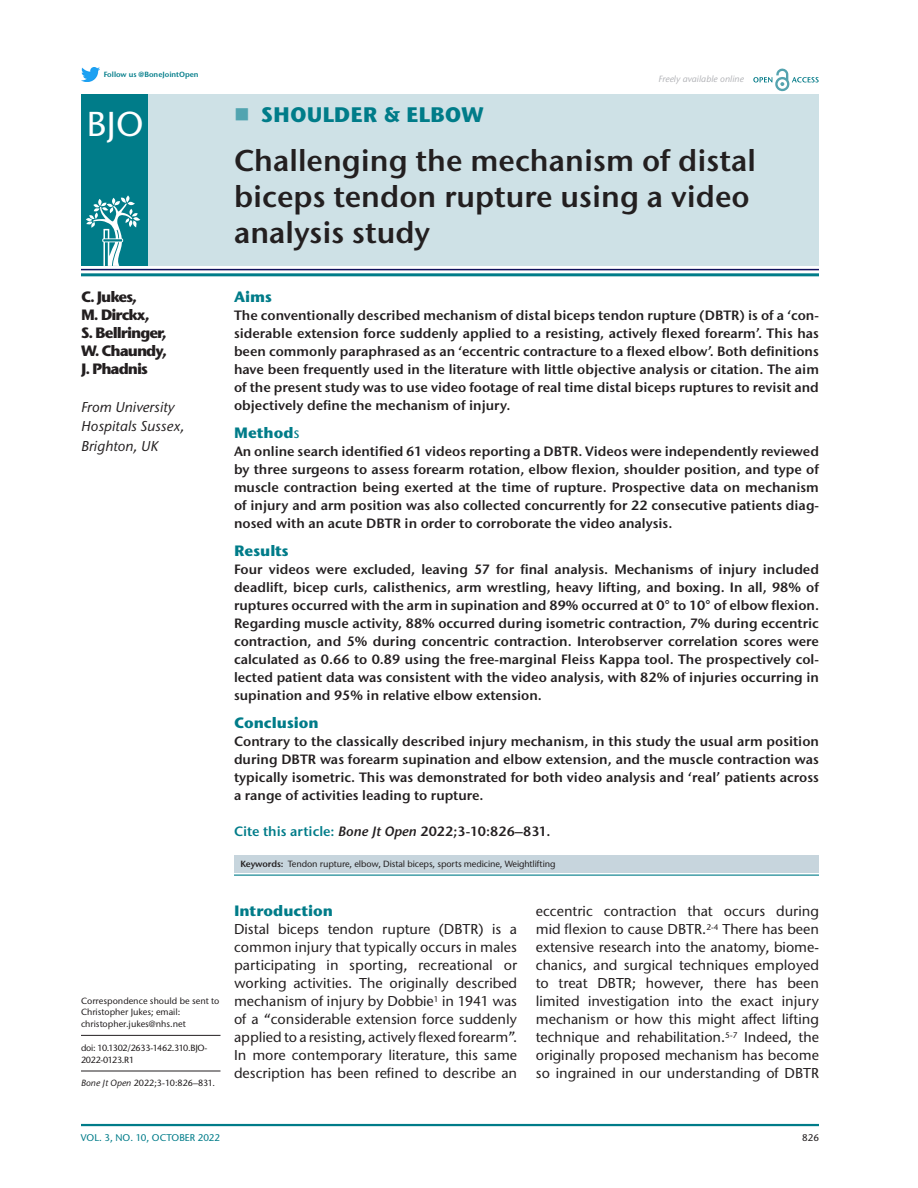
<style>
.page{position:relative;width:918px;height:1188px;background:#fff}
.page>*{position:absolute;margin:0;border:0;box-sizing:border-box;transform-origin:0 0}
.t1{font:500 34.5px "Stone Sans ITC Pro";color:#fff}
.t2{font:600 30px/36px "Stone Sans ITC Pro";color:#231f20}
.t3{font:700 21px "Stone Sans ITC Pro";color:#007c89}
.t4{font:700 15px/18px "Stone Sans ITC Pro";letter-spacing:-.07em;color:#231f20}
.t5{font:700 15px "Stone Sans ITC Pro";color:#007c89}
.t6{font:500 14.25px/18px "Stone Sans ITC Pro";color:#231f20;text-align:justify}
.t7{font:italic 500 14.25px/19.5px "Stone Sans ITC Pro";color:#231f20}
.t8{font:600 13.5px/18px "Stone Sans ITC Pro";color:#231f20;text-align:justify}
.t9{font:500 9.75px "Stone Sans ITC Pro";color:#007c89}
.t10{font:500 9.75px "Stone Sans ITC Pro";color:#231f20}
.t11{font:500 9px/12px "Stone Sans ITC Pro";letter-spacing:-.01em;color:#231f20}
.t12{font:500 9px/12px "Stone Sans ITC Pro";letter-spacing:-.03em;color:#231f20}
.t13{font:italic 500 9px "Stone Sans ITC Pro";color:#b2b3b7}
.t14{font:600 7.5px "Stone Sans ITC Pro";color:#007c89}
.s1{font-style:italic}
.s2{font-weight:500}
.s3{color:#007c89}
.s4{font-weight:600}
</style>
<div class="page">
<hr style="left:81px;top:1124px;width:738px;height:2px;background:#007c89">
<img style="left:81px;top:67px;width:18px;height:15px">
<svg style="left:753px;top:69px;width:66px;height:22px"></svg>
<div style="left:234px;top:855px;width:585px;height:18px;background:#c7d5dd"></div>
<hr style="left:81px;top:269px;width:738px;height:1px;background:#11125f">
<hr style="left:81px;top:273px;width:738px;height:3px;background:#007c89">
<div style="left:81px;top:94px;width:738px;height:172px;background:#cee1e6"></div>
<div style="left:81px;top:95px;width:66px;height:171px;background:#007c89"></div>
<svg style="left:86px;top:195px;width:54px;height:71px"></svg>
<hr style="left:81px;top:1035px;width:139px;height:1px;background:#231f20">
<hr style="left:81px;top:1071px;width:139px;height:1px;background:#231f20">
<hr style="left:234px;top:875px;width:585px;height:1px;background:#007c89">
<p class="t14" style="left:104px;top:70px;width:97px">Follow us @BoneJointOpen</p>
<h1 class="t1" style="left:87px;top:103px;width:58px">BJO</h1>
<p class="t13" style="left:658px;top:73px;width:87px">Freely available online</p>
<h3 class="t3" style="left:261px;top:101px;width:224px">SHOULDER &amp; ELBOW</h3>
<h2 class="t2" style="left:234px;top:142px;width:523px">Challenging the mechanism of distal biceps tendon rupture using a video analysis study</h2>
<p class="t4" style="left:81px;top:288px;width:88px">C. Jukes,<br>M. Dirckx,<br>S. Bellringer,<br>W. Chaundy,<br>J. Phadnis</p>
<p class="t7" style="left:81px;top:397px;width:105px">From University<br>Hospitals Sussex,<br>Brighton, UK</p>
<p class="t11" style="left:81px;top:994px;width:140px">Correspondence should be sent to<br>Christopher Jukes; email: christopher.jukes@nhs.net</p>
<p class="t12" style="left:81px;top:1042px;width:128px">doi: 10.1302/2633-1462.310.BJO-<br>2022-0123.R1</p>
<p class="t11" style="left:81px;top:1077px;width:136px"><span class="s1">Bone Jt Open</span> 2022;3-10:826–831.</p>
<p class="t5" style="left:234px;top:287px;width:39px">Aims</p>
<p class="t8" style="left:234px;top:307px;width:587px">The conventionally described mechanism of distal biceps tendon rupture (DBTR) is of a ‘con&shy;siderable extension force suddenly applied to a resisting, actively flexed forearm’. This has been commonly paraphrased as an ‘eccentric contracture to a flexed elbow’. Both definitions have been frequently used in the literature with little objective analysis or citation. The aim of the present study was to use video footage of real time distal biceps ruptures to revisit and objectively define the mechanism of injury.</p>
<p class="t5" style="left:234px;top:423px;width:67px">Method<span class="s2">s</span></p>
<p class="t8" style="left:234px;top:442px;width:587px">An online search identified 61 videos reporting a DBTR. Videos were independently reviewed by three surgeons to assess forearm rotation, elbow flexion, shoulder position, and type of muscle contraction being exerted at the time of rupture. Prospective data on mechanism of injury and arm position was also collected concurrently for 22 consecutive patients diag&shy;nosed with an acute DBTR in order to corroborate the video analysis.</p>
<p class="t5" style="left:234px;top:541px;width:56px">Results</p>
<p class="t8" style="left:234px;top:560px;width:587px">Four videos were excluded, leaving 57 for final analysis. Mechanisms of injury included deadlift, bicep curls, calisthenics, arm wrestling, heavy lifting, and boxing. In all, 98% of ruptures occurred with the arm in supination and 89% occurred at 0° to 10° of elbow flexion.<br>Regarding muscle activity, 88% occurred during isometric contraction, 7% during eccentric contraction, and 5% during concentric contraction. Interobserver correlation scores were calculated as 0.66 to 0.89 using the free-marginal Fleiss Kappa tool. The prospectively col&shy;lected patient data was consistent with the video analysis, with 82% of injuries occurring in supination and 95% in relative elbow extension.</p>
<p class="t5" style="left:234px;top:713px;width:86px">Conclusion</p>
<p class="t8" style="left:234px;top:732px;width:587px">Contrary to the classically described injury mechanism, in this study the usual arm position during DBTR was forearm supination and elbow extension, and the muscle contraction was typically isometric. This was demonstrated for both video analysis and ‘real’ patients across a range of activities leading to rupture.</p>
<p class="t8" style="left:234px;top:822px;width:318px"><span class="s3">Cite this article:</span> <span class="s1">Bone Jt Open</span> 2022;3-10:826–831.</p>
<p class="t11" style="left:240px;top:858px;width:317px"><span class="s4">Keywords:</span> Tendon rupture, elbow, Distal biceps, sports medicine, Weightlifting</p>
<p class="t5" style="left:234px;top:901px;width:100px">Introduction</p>
<p class="t6" style="left:234px;top:920px;width:285px">Distal biceps tendon rupture (DBTR) is a common injury that typically occurs in males participating in sporting, recreational or working activities. The originally described mechanism of injury by Dobbie<sup>1</sup> in 1941 was of a “considerable extension force suddenly applied to a resisting, actively flexed forearm”.<br>In more contemporary literature, this same description has been refined to describe an</p>
<p class="t6" style="left:536px;top:902px;width:285px">eccentric contraction that occurs during mid flexion to cause DBTR.<sup>2-4</sup> There has been extensive research into the anatomy, biome&shy;chanics, and surgical techniques employed to treat DBTR; however, there has been limited investigation into the exact injury mechanism or how this might affect lifting technique and rehabilitation.<sup>5-7</sup> Indeed, the originally proposed mechanism has become so ingrained in our understanding of DBTR</p>
<p class="t9" style="left:81px;top:1132px;width:141px">VOL. 3, NO. 10, OCTOBER 2022</p>
<p class="t10" style="left:802px;top:1132px;width:18px">826</p>
</div>
